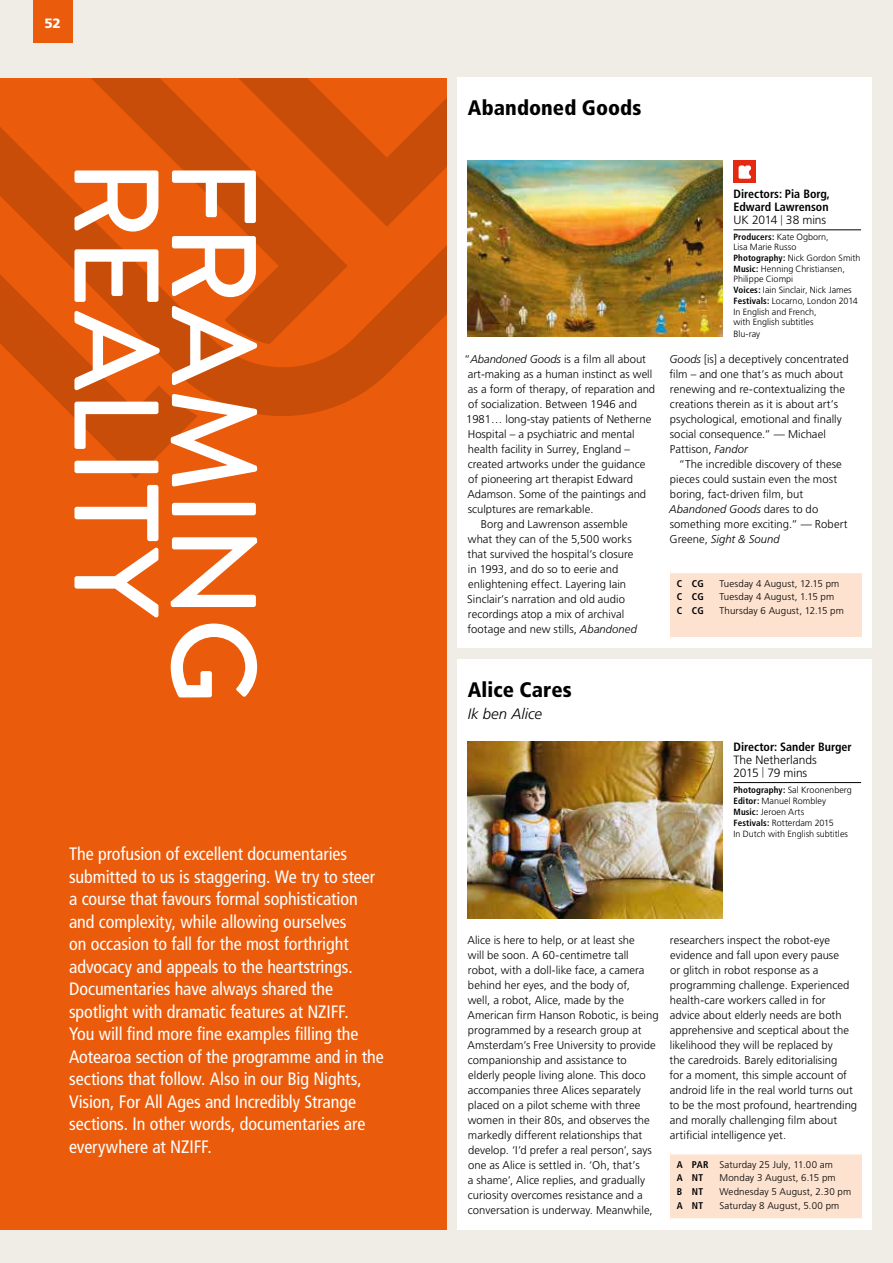
<style>
.page{position:relative;width:893px;height:1263px;background:#f0ede7}
.page>*{position:absolute;margin:0;border:0;box-sizing:border-box;transform-origin:0 0}
.t1{font:500 120px "Brandon Grotesque";letter-spacing:-.005em;color:#fff}
.t2{font:900 condensed 21px "Frutiger";letter-spacing:.005em;color:#000}
.t3{font:condensed 18px/22.5px "Frutiger";letter-spacing:-.005em;color:#fff}
.t4{font:italic 300 15px "Frutiger";letter-spacing:.005em;color:#000}
.t5{font:900 13.5px "Frutiger";color:#fff}
.t6{font:700 condensed 12px/13.2px "Frutiger";color:#000;text-align:justify}
.t7{font:300 12px/13px "Frutiger";color:#000}
.t8{font:300 11.25px/15px "Frutiger LT Pro";letter-spacing:.005em;color:#000}
.t9{font:italic 300 11.25px "Frutiger";letter-spacing:.005em;color:#000}
.t10{font:300 9.75px/13.5px "Frutiger";letter-spacing:.01em;color:#000}
.t11{font:700 condensed 9.75px "Frutiger";letter-spacing:.005em;color:#000}
.t12{font:300 9px/11.1px "Frutiger LT Pro";color:#000}
.s1{font-family:"Frutiger";font-style:italic}
.s2{font-weight:300;font-stretch:normal}
.s3{font-weight:300;font-size:10.5px}
.s4{font-family:"Frutiger";font-weight:700;font-stretch:condensed}
.s5{font-family:"Frutiger LT Pro";font-style:normal}
.s6{font-stretch:condensed;font-size:10.5px}
.s7{font-weight:700;font-stretch:condensed}
</style>
<div class="page">
<div style="left:0;top:78px;width:446px;height:1151px;background:#ea5b0b"></div>
<svg style="left:0;top:78px;width:446px;height:400px"></svg>
<div style="left:33px;top:0;width:40px;height:43px;background:#ea5b0b"></div>
<div style="left:457px;top:78px;width:415px;height:570px;background:#fff"></div>
<div style="left:457px;top:659px;width:415px;height:570px;background:#fff"></div>
<hr style="left:733px;top:230px;width:128px;height:1px;background:#000">
<hr style="left:733px;top:782px;width:128px;height:1px;background:#000">
<img style="left:468px;top:161px;width:255px;height:176px">
<img style="left:468px;top:742px;width:255px;height:176px">
<div style="left:670px;top:571px;width:192px;height:68px;background:#fde2cf"></div>
<hr style="left:670px;top:569px;width:192px;height:4px;background:#fff">
<hr style="left:670px;top:637px;width:192px;height:4px;background:#fff">
<div style="left:670px;top:1152px;width:192px;height:68px;background:#fde2cf"></div>
<hr style="left:670px;top:1151px;width:192px;height:3px;background:#fff">
<hr style="left:670px;top:1218px;width:192px;height:4px;background:#fff">
<div style="left:733px;top:161px;width:23px;height:22px;background:#e52a13"></div>
<svg style="left:739px;top:165px;width:12px;height:14px"></svg>
<p class="t5" style="left:44px;top:15px;width:18px">52</p>
<h1 class="t1" style="left:199px;top:159px;width:461px;rotate:90deg">REALITY</h1>
<h1 class="t1" style="left:296px;top:159px;width:547px;rotate:90deg">FRAMING</h1>
<p class="t3" style="left:69px;top:843px;width:316px">The profusion of excellent documentaries submitted to us is staggering. We try to steer a course that favours formal sophistication and complexity, while allowing ourselves<br>on occasion to fall for the most forthright advocacy and appeals to the heartstrings.<br>Documentaries have always shared the spotlight with dramatic features at NZIFF.<br>You will find more fine examples filling the Aotearoa section of the programme and in the sections that follow. Also in our Big Nights, Vision, For All Ages and Incredibly Strange sections. In other words, documentaries are everywhere at NZIFF.</p>
<h2 class="t2" style="left:468px;top:95px;width:175px">Abandoned Goods</h2>
<p class="t8" style="left:464px;top:352px;width:183px">“<span class="s1">Abandoned Goods</span> is a film all about</p>
<p class="t8" style="left:468px;top:367px;width:186px">art-making as a human instinct as well</p>
<p class="t8" style="left:468px;top:382px;width:189px">as a form of therapy, of reparation and</p>
<p class="t8" style="left:468px;top:397px;width:170px">of socialization. Between 1946 and</p>
<p class="t8" style="left:466px;top:412px;width:187px">1981… long-stay patients of Netherne</p>
<p class="t8" style="left:468px;top:427px;width:168px">Hospital – a psychiatric and mental</p>
<p class="t8" style="left:468px;top:442px;width:164px">health facility in Surrey, England –</p>
<p class="t8" style="left:468px;top:457px;width:179px">created artworks under the guidance</p>
<p class="t8" style="left:468px;top:472px;width:166px">of pioneering art therapist Edward</p>
<p class="t8" style="left:467px;top:487px;width:180px">Adamson. Some of the paintings and</p>
<p class="t8" style="left:468px;top:502px;width:127px">sculptures are remarkable.</p>
<p class="t8" style="left:481px;top:517px;width:148px">Borg and Lawrenson assemble</p>
<p class="t8" style="left:468px;top:532px;width:165px">what they can of the 5,500 works</p>
<p class="t8" style="left:468px;top:547px;width:167px">that survived the hospital’s closure</p>
<p class="t8" style="left:468px;top:562px;width:152px">in 1993, and do so to eerie and</p>
<p class="t8" style="left:468px;top:577px;width:160px">enlightening effect. Layering Iain</p>
<p class="t8" style="left:467px;top:592px;width:159px">Sinclair’s narration and old audio</p>
<p class="t8" style="left:468px;top:607px;width:158px">recordings atop a mix of archival</p>
<p class="t8" style="left:468px;top:622px;width:171px">footage and new stills, <span class="s1">Abandoned</span></p>
<p class="t6" style="left:733px;top:187px;width:98px">Directors: Pia Borg, Edward Lawrenson <span class="s2">UK 2014</span> <span class="s3">|</span> <span class="s2">38 mins</span></p>
<p class="t12" style="left:733px;top:232px;width:97px;line-height:10.2px"><span class="s4">Producers:</span> Kate Ogborn,<br>Lisa Marie Russo</p>
<p class="t12" style="left:733px;top:252px;width:128px"><span class="s4">Photography:</span> Nick Gordon Smith<br><span class="s4">Music:</span> Henning Christiansen,</p>
<p class="t12" style="left:733px;top:274px;width:126px">Philippe Ciompi<br><span class="s4">Voices:</span> Iain Sinclair, Nick James<br><span class="s4">Festivals:</span> Locarno, London 2014<br>In English and French,</p>
<p class="t12" style="left:733px;top:317px;width:82px">with English subtitles<br>Blu-ray</p>
<p class="t8" style="left:669px;top:352px;width:181px"><span class="s1">Goods</span> [is] a deceptively concentrated film – and one that’s as much about renewing and re-contextualizing the creations therein as it is about art’s psychological, emotional and finally social consequence.” — Michael Pattison, <span class="s1">Fandor</span></p>
<p class="t8" style="left:670px;top:457px;width:173px;text-indent:9px">“The incredible discovery of these pieces could sustain even the most boring, fact-driven film, but</p>
<p class="t9" style="left:669px;top:503px;width:151px">Abandoned Goods <span class="s5">dares to do</span></p>
<p class="t8" style="left:670px;top:517px;width:179px">something more exciting.” — Robert</p>
<p class="t9" style="left:670px;top:533px;width:112px"><span class="s5">Greene,</span> Sight &amp; Sound</p>
<p class="t11" style="left:677px;top:578px;width:28px">C CG</p>
<p class="t10" style="left:719px;top:577px;width:122px">Tuesday 4 August, 12.15 pm</p>
<p class="t11" style="left:677px;top:591px;width:28px">C CG</p>
<p class="t10" style="left:719px;top:590px;width:116px">Tuesday 4 August, 1.15 pm</p>
<p class="t11" style="left:677px;top:605px;width:28px">C CG</p>
<p class="t10" style="left:719px;top:604px;width:126px">Thursday 6 August, 12.15 pm</p>
<h2 class="t2" style="left:468px;top:677px;width:106px">Alice Cares</h2>
<h3 class="t4" style="left:468px;top:705px;width:76px">Ik ben Alice</h3>
<p class="t6" style="left:733px;top:740px;width:120px">Director: Sander Burger</p>
<p class="t7" style="left:733px;top:753px;width:85px">The Netherlands<br>2015 <span class="s6">|</span> 79 mins</p>
<p class="t12" style="left:733px;top:784px;width:120px"><span class="s4">Photography:</span> Sal Kroonenberg<br><span class="s4">Editor:</span> Manuel Rombley<br><span class="s4">Music:</span> Jeroen Arts<br><span class="s4">Festivals:</span> Rotterdam 2015<br>In Dutch with English subtitles</p>
<p class="t8" style="left:467px;top:933px;width:193px">Alice is here to help, or at least she<br>will be soon. A 60-centimetre tall robot, with a doll-like face, a camera behind her eyes, and the body of,<br>well, a robot, Alice, made by the American firm Hanson Robotic, is being programmed by a research group at Amsterdam’s Free University to provide companionship and assistance to elderly people living alone. This doco accompanies three Alices separately placed on a pilot scheme with three women in their 80s, and observes the markedly different relationships that develop. ‘I’d prefer a real person’, says one as Alice is settled in. ‘Oh, that’s<br>a shame’, Alice replies, and gradually curiosity overcomes resistance and a conversation is underway. Meanwhile,</p>
<p class="t8" style="left:669px;top:933px;width:189px">researchers inspect the robot-eye evidence and fall upon every pause<br>or glitch in robot response as a programming challenge. Experienced health-care workers called in for advice about elderly needs are both apprehensive and sceptical about the likelihood they will be replaced by<br>the caredroids. Barely editorialising<br>for a moment, this simple account of android life in the real world turns out to be the most profound, heartrending and morally challenging film about artificial intelligence yet.</p>
<p class="t10" style="left:677px;top:1158px;width:158px"><span class="s7">A PAR</span> Saturday 25 July, 11.00 am<br><span class="s7">A NT</span></p>
<p class="t10" style="left:719px;top:1171px;width:118px">Monday 3 August, 6.15 pm</p>
<p class="t11" style="left:677px;top:1186px;width:28px">B NT</p>
<p class="t10" style="left:719px;top:1185px;width:133px">Wednesday 5 August, 2.30 pm</p>
<p class="t11" style="left:677px;top:1199px;width:28px">A NT</p>
<p class="t10" style="left:719px;top:1198px;width:121px">Saturday 8 August, 5.00 pm</p>
</div>
